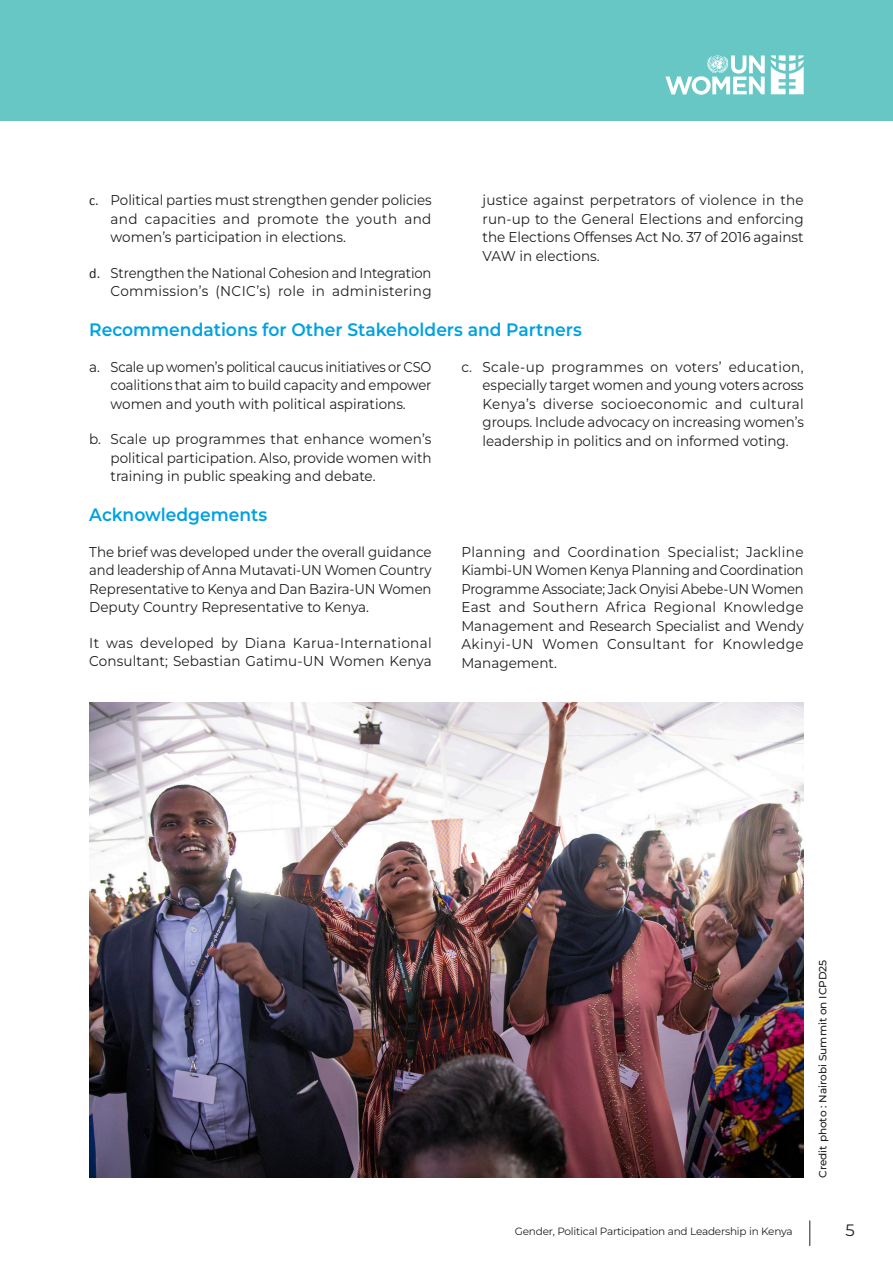
<style>
.page{position:relative;width:893px;height:1263px;background:#fff}
.page>*{position:absolute;margin:0;border:0;box-sizing:border-box;transform-origin:0 0}
.Normal1{font:600 18px "Montserrat";color:#00a2df;scale:.95 1}
.t1{font:16.5px "Montserrat";color:#231f20}
.t2{font:14.25px/18.6px "Montserrat";color:#231f20;text-align:justify;scale:.95 1}
.t3{font:14.25px/18.6px "Montserrat";color:#231f20;text-align:justify;scale:.94 1}
.t4{font:14.25px/18.6px "Montserrat";color:#231f20;text-align:right;scale:.92 1}
.t5{font:10.5px "Montserrat";letter-spacing:-.02em;color:#231f20}
.Normal1-2{font:500 10.5px "Montserrat";color:#231f20}
.s1{font-family:"Calibri"}
</style>
<div class="page">
<div style="left:0;top:0;width:893px;height:121px;background:#66c7c5"></div>
<svg style="left:809px;top:1220px;width:1px;height:26px"></svg>
<svg style="left:665px;top:55px;width:100px;height:40px"></svg>
<svg style="left:771px;top:55px;width:33px;height:39px"></svg>
<img style="left:89px;top:702px;width:715px;height:476px">
<p class="t3" style="left:111px;top:190px;width:343px;text-indent:-21px"><span class="s1">c.</span> Political parties must strengthen gender policies and capacities and promote the youth and women’s participation in elections.</p>
<p class="t4" style="left:89px;top:263px;width:374px"><span class="s1">d.</span> Strengthen the National Cohesion and Integration<br>Commission’s (NCIC’s) role in administering</p>
<p class="t2" style="left:483px;top:190px;width:340px">justice against perpetrators of violence in the run-up to the General Elections and enforcing the Elections Offenses Act No. 37 of 2016 against VAW in elections.</p>
<p class="Normal1" style="left:89px;top:318px;width:520px">Recommendations for Other Stakeholders and Partners</p>
<p class="t2" style="left:111px;top:357px;width:339px;text-indent:-21px">a. Scale up women’s political caucus initiatives or CSO coalitions that aim to build capacity and empower women and youth with political aspirations.</p>
<p class="t2" style="left:111px;top:429px;width:340px;text-indent:-21px">b. Scale up programmes that enhance women’s political participation. Also, provide women with training in public speaking and debate.</p>
<p class="t2" style="left:483px;top:357px;width:340px;text-indent:-21px">c. Scale-up programmes on voters’ education, especially target women and young voters across Kenya’s diverse socioeconomic and cultural groups. Include advocacy on increasing women’s leadership in politics and on informed voting.</p>
<p class="Normal1" style="left:89px;top:503px;width:189px">Acknowledgements</p>
<p class="t2" style="left:89px;top:542px;width:362px">The brief was developed under the overall guidance and leadership of Anna Mutavati-UN Women Country Representative to Kenya and Dan Bazira-UN Women Deputy Country Representative to Kenya.</p>
<p class="t2" style="left:89px;top:633px;width:362px">It was developed by Diana Karua-International<br>Consultant; Sebastian Gatimu-UN Women Kenya</p>
<p class="t2" style="left:461px;top:542px;width:362px">Planning and Coordination Specialist; Jackline Kiambi-UN Women Kenya Planning and Coordination Programme Associate; Jack Onyisi Abebe-UN Women East and Southern Africa Regional Knowledge Management and Research Specialist and Wendy Akinyi-UN Women Consultant for Knowledge Management.</p>
<p class="Normal1-2" style="left:816px;top:1178px;width:220px;rotate:-90deg">Credit photo : Nairobi Summit on ICPD25</p>
<p class="t5" style="left:515px;top:1224px;width:279px">Gender, Political Participation and Leadership in Kenya</p>
<p class="t1" style="left:845px;top:1219px;width:11px">5</p>
</div>
